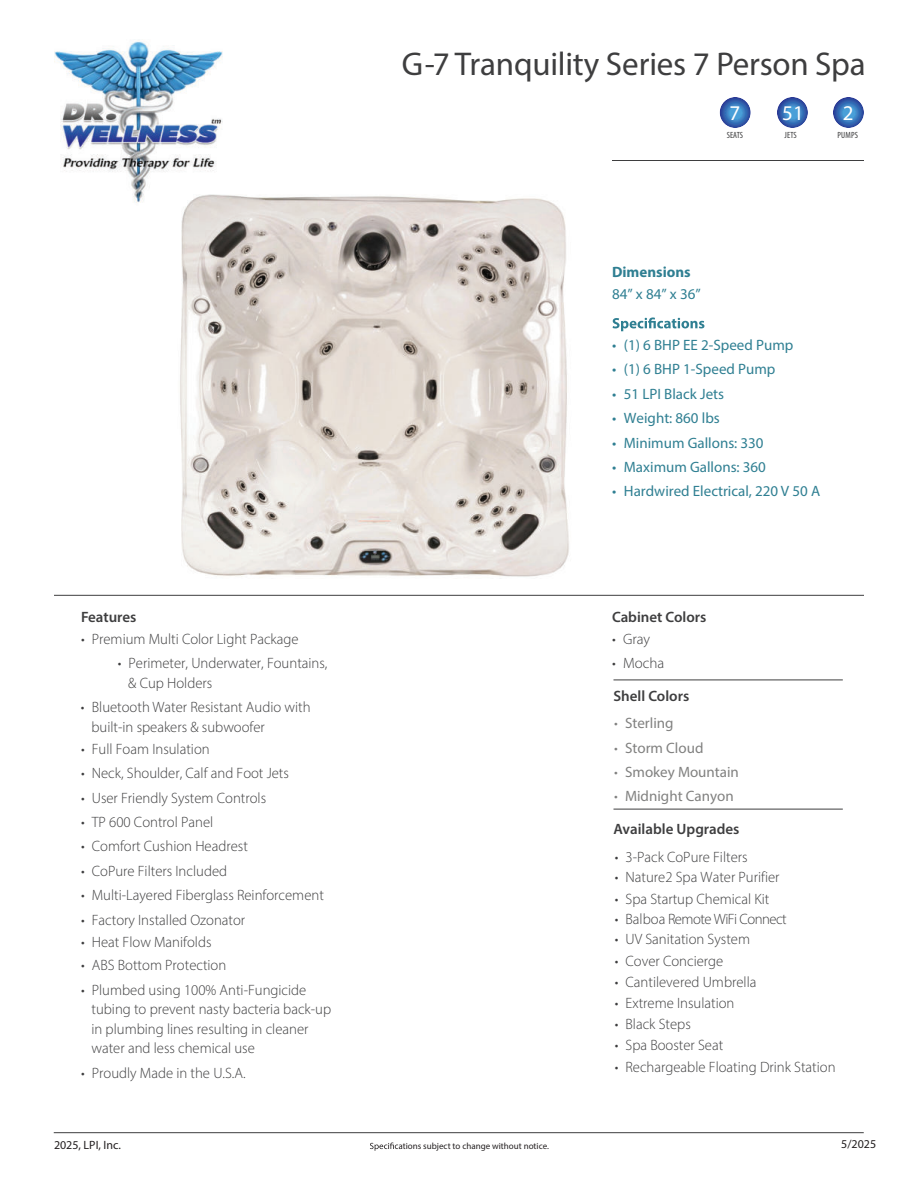
<style>
.page{position:relative;width:918px;height:1188px;background:#fff}
.page>*{position:absolute;margin:0;border:0;box-sizing:border-box;transform-origin:0 0}
.t1{font:33px "Myriad Pro";letter-spacing:-.005em;color:#3e3e3f}
.t2{font:21px "Myriad Pro";color:#fff}
.t3{font:300 15px/19.5px "Myriad Pro";color:#3e3e3f}
.t4{font:15px "Myriad Pro";color:#2f7f92}
.t5{font:15px "Myriad Pro";color:#818180}
.t6{font:600 15px "Myriad Pro";color:#3e3e3f}
.t7{font:300 15px "Myriad Pro";letter-spacing:-.035em;color:#3e3e3f}
.t8{font:700 15px "Myriad Pro";color:#2f7f92}
.t9{font:12px "Myriad Pro";color:#231f20}
.t10{font:9px "Myriad Pro";color:#231f20}
.t11{font:condensed 9px "Myriad Pro";letter-spacing:.015em;color:#3e3e3f}
.s1{font-weight:300}
</style>
<div class="page">
<svg style="left:370px;top:1143px;width:32px;height:8px"></svg>
<hr style="left:54px;top:1132px;width:810px;height:1px;background:#3e3e3f">
<img style="left:54px;top:40px;width:169px;height:163px">
<img style="left:177px;top:190px;width:392px;height:387px">
<svg style="left:613px;top:317px;width:91px;height:14px"></svg>
<svg style="left:777px;top:97px;width:31px;height:31px"></svg>
<svg style="left:720px;top:97px;width:31px;height:31px"></svg>
<svg style="left:833px;top:97px;width:31px;height:31px"></svg>
<hr style="left:612px;top:160px;width:252px;height:1px;background:#3e3e3f">
<hr style="left:54px;top:595px;width:810px;height:1px;background:#3e3e3f">
<hr style="left:614px;top:680px;width:229px;height:1px;background:#3e3e3f">
<hr style="left:614px;top:809px;width:229px;height:1px;background:#3e3e3f">
<h1 class="t1" style="left:402px;top:52px;width:465px">G-7 Tranquility Series 7 Person Spa</h1>
<h2 class="t2" style="left:730px;top:105px;width:12px">7</h2>
<h2 class="t2" style="left:782px;top:105px;width:23px">15</h2>
<h2 class="t2" style="left:843px;top:105px;width:12px">2</h2>
<p class="t11" style="left:727px;top:130px;width:18px">SEATS</p>
<p class="t11" style="left:784px;top:130px;width:14px">JETS</p>
<p class="t11" style="left:838px;top:130px;width:22px">PUMPS</p>
<p class="t8" style="left:612px;top:263px;width:80px">Dimensions</p>
<p class="t4" style="left:612px;top:288px;width:90px">84” x 84” x 36”</p>
<p class="t6" style="left:81px;top:612px;width:57px">Features</p>
<p class="t3" style="left:81px;top:629px;width:219px">• Premium Multi Color Light Package</p>
<p class="t3" style="left:128px;top:654px;width:201px;text-indent:-10px">• Perimeter, Underwater, Fountains, &amp; Cup Holders</p>
<p class="t3" style="left:91px;top:697px;width:221px;text-indent:-10px">• Bluetooth Water Resistant Audio with built-in speakers &amp; subwoofer</p>
<p class="t3" style="left:81px;top:739px;width:130px">• Full Foam Insulation</p>
<p class="t3" style="left:81px;top:763px;width:209px">• Neck, Shoulder, Calf and Foot Jets</p>
<p class="t3" style="left:81px;top:788px;width:187px">• User Friendly System Controls</p>
<p class="t3" style="left:81px;top:812px;width:134px">• TP 600 Control Panel</p>
<p class="t3" style="left:81px;top:837px;width:168px">• Comfort Cushion Headrest</p>
<p class="t3" style="left:81px;top:861px;width:148px">• CoPure Filters Included</p>
<p class="t3" style="left:81px;top:885px;width:244px">• Multi-Layered Fiberglass Reinforcement</p>
<p class="t3" style="left:81px;top:910px;width:166px">• Factory Installed Ozonator</p>
<p class="t3" style="left:81px;top:933px;width:132px">• Heat Flow Manifolds</p>
<p class="t3" style="left:81px;top:955px;width:147px">• ABS Bottom Protection</p>
<p class="t3" style="left:91px;top:980px;width:241px;text-indent:-10px">• Plumbed using 100% Anti-Fungicide tubing to prevent nasty bacteria back-up in plumbing lines resulting in cleaner water and less chemical use</p>
<p class="t3" style="left:81px;top:1063px;width:166px">• Proudly Made in the U.S.A.</p>
<p class="t4" style="left:612px;top:340px;width:183px">• (1) 6 BHP EE 2-Speed Pump</p>
<p class="t4" style="left:612px;top:363px;width:165px">• (1) 6 BHP 1-Speed Pump</p>
<p class="t4" style="left:612px;top:388px;width:114px">• 51 LPI Black Jets</p>
<p class="t4" style="left:612px;top:413px;width:109px">• Weight: 860 lbs</p>
<p class="t4" style="left:612px;top:437px;width:153px">• Minimum Gallons: 330</p>
<p class="t4" style="left:612px;top:461px;width:156px">• Maximum Gallons: 360</p>
<p class="t4" style="left:612px;top:486px;width:210px">• Hardwired Electrical, 220 V 50 A</p>
<p class="t6" style="left:612px;top:612px;width:96px">Cabinet Colors</p>
<p class="t3" style="left:612px;top:629px;width:40px">• Gray</p>
<p class="t3" style="left:612px;top:654px;width:54px">• Mocha</p>
<p class="t6" style="left:614px;top:690px;width:77px">Shell Colors</p>
<p class="t5" style="left:614px;top:718px;width:61px"><span class="s1">•</span> Sterling</p>
<p class="t5" style="left:614px;top:742px;width:91px"><span class="s1">•</span> Storm Cloud</p>
<p class="t5" style="left:614px;top:766px;width:126px"><span class="s1">•</span> Smokey Mountain</p>
<p class="t5" style="left:614px;top:791px;width:121px"><span class="s1">•</span> Midnight Canyon</p>
<p class="t6" style="left:614px;top:824px;width:127px">Available Upgrades</p>
<p class="t3" style="left:615px;top:847px;width:134px">• 3-Pack CoPure Filters</p>
<p class="t3" style="left:615px;top:867px;width:166px">• Nature2 Spa Water Purifier</p>
<p class="t3" style="left:615px;top:889px;width:156px">• Spa Startup Chemical Kit</p>
<p class="t7" style="left:615px;top:910px;width:173px">• Balboa Remote WiFi Connect</p>
<p class="t3" style="left:615px;top:929px;width:137px">• UV Sanitation System</p>
<p class="t3" style="left:615px;top:951px;width:110px">• Cover Concierge</p>
<p class="t3" style="left:615px;top:972px;width:143px">• Cantilevered Umbrella</p>
<p class="t3" style="left:615px;top:993px;width:121px">• Extreme Insulation</p>
<p class="t3" style="left:615px;top:1014px;width:78px">• Black Steps</p>
<p class="t3" style="left:615px;top:1035px;width:110px">• Spa Booster Seat</p>
<p class="t3" style="left:615px;top:1057px;width:222px">• Rechargeable Floating Drink Station</p>
<p class="t9" style="left:54px;top:1140px;width:69px">2025, LPI, Inc.</p>
<p class="t9" style="left:841px;top:1137px;width:36px">5/2025</p>
<p class="t10" style="left:403px;top:1143px;width:148px">tions subject to change without notice.</p>
</div>
